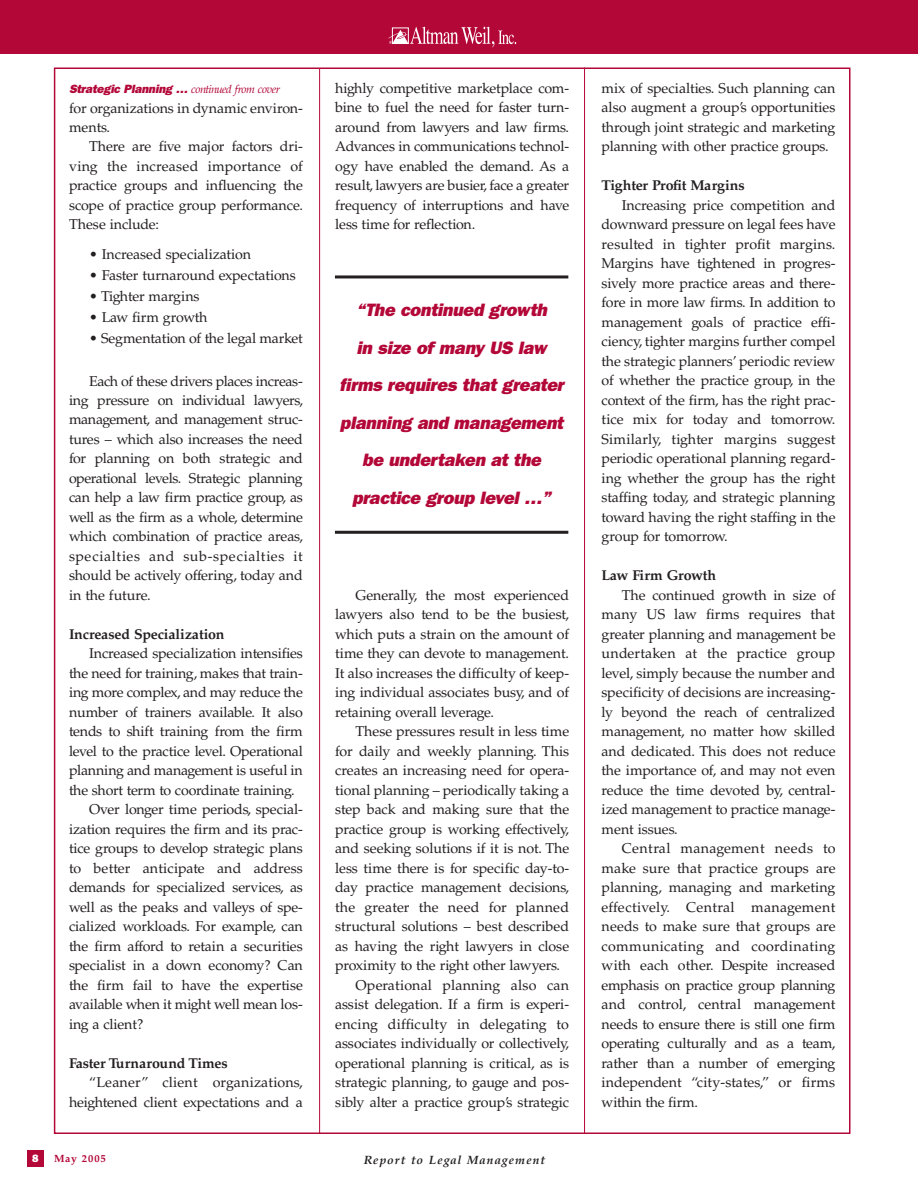
<style>
.page{position:relative;width:918px;height:1188px;background:#fff}
.page>*{position:absolute;margin:0;border:0;box-sizing:border-box;transform-origin:0 0}
.t1{font:italic 800 18px/37.5px "Franklin Gothic";letter-spacing:-.01em;color:#b30738;text-align:center}
.t2{font:14.25px/19.5px "Palatino";letter-spacing:-.01em;color:#231f20;text-align:justify}
.t3{font:14.25px "Palatino";letter-spacing:.01em;color:#231f20}
.t4{font:700 14.25px "Palatino";letter-spacing:-.015em;color:#231f20}
.t5{font:italic 800 12px "Franklin Gothic";color:#b30738}
.t6{font:italic 700 12px "Palatino";letter-spacing:.075em;color:#231f20}
.t7{font:800 10.8px "Franklin Gothic";color:#fff}
.t8{font:700 10.5px "Palatino";letter-spacing:.075em;color:#b30738}
.s1{font-family:"Palatino";font-weight:400;font-size:11.4px}
</style>
<div class="page">
<div style="left:0;top:0;width:918px;height:54px;background:#b30738"></div>
<div style="left:27px;top:1150px;width:16px;height:16px;background:#b30738"></div>
<svg style="left:388px;top:27px;width:128px;height:20px"></svg>
<hr style="left:319px;top:68px;width:1px;height:1066px;background:#b30738">
<hr style="left:584px;top:68px;width:1px;height:1066px;background:#b30738">
<hr style="left:335px;top:275px;width:233px;height:3px;background:#231f20">
<hr style="left:335px;top:531px;width:233px;height:3px;background:#231f20">
<p class="t5" style="left:69px;top:85px;width:213px">Strategic Planning … <span class="s1">continued from cover</span></p>
<p class="t2" style="left:69px;top:100px;width:235px">for organizations in dynamic environ&shy;ments.</p>
<p class="t2" style="left:69px;top:139px;width:235px;text-indent:20px">There are five major factors dri&shy;ving the increased importance of practice groups and influencing the scope of practice group performance.<br>These include:</p>
<p class="t2" style="left:89px;top:247px;width:163px">• Increased specialization</p>
<p class="t2" style="left:89px;top:268px;width:208px">• Faster turnaround expectations</p>
<p class="t2" style="left:89px;top:289px;width:112px">• Tighter margins</p>
<p class="t2" style="left:89px;top:310px;width:120px">• Law firm growth</p>
<p class="t2" style="left:89px;top:331px;width:215px">• Segmentation of the legal market</p>
<p class="t2" style="left:69px;top:373px;width:235px;text-indent:20px">Each of these drivers places increas&shy;ing pressure on individual lawyers, management, and management struc&shy;tures – which also increases the need for planning on both strategic and operational levels. Strategic planning can help a law firm practice group, as well as the firm as a whole, determine which combination of practice areas, specialties and sub-specialties it should be actively offering, today and in the future.</p>
<p class="t4" style="left:69px;top:629px;width:157px">Increased Specialization</p>
<p class="t2" style="left:89px;top:646px;width:215px">Increased specialization intensifies</p>
<p class="t2" style="left:69px;top:665px;width:235px">the need for training, makes that train-</p>
<p class="t2" style="left:69px;top:685px;width:235px">ing more complex, and may reduce the</p>
<p class="t2" style="left:69px;top:704px;width:235px">number of trainers available. It also</p>
<p class="t2" style="left:69px;top:724px;width:235px">tends to shift training from the firm</p>
<p class="t2" style="left:69px;top:743px;width:235px">level to the practice level. Operational</p>
<p class="t2" style="left:69px;top:763px;width:235px">planning and management is useful in</p>
<p class="t2" style="left:69px;top:782px;width:227px">the short term to coordinate training.</p>
<p class="t2" style="left:89px;top:802px;width:215px">Over longer time periods, special-</p>
<p class="t2" style="left:69px;top:821px;width:235px">ization requires the firm and its prac-</p>
<p class="t2" style="left:69px;top:841px;width:235px">tice groups to develop strategic plans</p>
<p class="t2" style="left:69px;top:860px;width:235px">to better anticipate and address</p>
<p class="t2" style="left:69px;top:880px;width:235px">demands for specialized services, as</p>
<p class="t2" style="left:69px;top:899px;width:235px">well as the peaks and valleys of spe-</p>
<p class="t2" style="left:69px;top:919px;width:235px">cialized workloads. For example, can</p>
<p class="t2" style="left:69px;top:938px;width:235px">the firm afford to retain a securities</p>
<p class="t2" style="left:69px;top:958px;width:235px">specialist in a down economy? Can</p>
<p class="t2" style="left:69px;top:977px;width:235px">the firm fail to have the expertise</p>
<p class="t2" style="left:69px;top:997px;width:235px">available when it might well mean los-</p>
<p class="t2" style="left:69px;top:1016px;width:76px">ing a client?</p>
<p class="t4" style="left:69px;top:1058px;width:160px">Faster Turnaround Times</p>
<p class="t2" style="left:69px;top:1075px;width:235px;text-align:right">“Leaner” client organizations, heightened client expectations and a</p>
<p class="t2" style="left:335px;top:80px;width:235px">highly competitive marketplace com&shy;bine to fuel the need for faster turn&shy;around from lawyers and law firms.<br>Advances in communications technol&shy;ogy have enabled the demand. As a result, lawyers are busier, face a greater frequency of interruptions and have less time for reflection.</p>
<p class="t1" style="left:340px;top:293px;width:228px">“The continued growth<br>in size of many US law firms requires that greater planning and management be undertaken at the practice group level …”</p>
<p class="t2" style="left:335px;top:587px;width:235px;text-indent:20px">Generally, the most experienced lawyers also tend to be the busiest, which puts a strain on the amount of time they can devote to management.<br>It also increases the difficulty of keep&shy;ing individual associates busy, and of retaining overall leverage.</p>
<p class="t2" style="left:355px;top:724px;width:215px">These pressures result in less time</p>
<p class="t2" style="left:335px;top:743px;width:235px">for daily and weekly planning. This</p>
<p class="t2" style="left:335px;top:763px;width:235px">creates an increasing need for opera-</p>
<p class="t2" style="left:335px;top:782px;width:235px">tional planning – periodically taking a</p>
<p class="t2" style="left:335px;top:802px;width:235px">step back and making sure that the</p>
<p class="t2" style="left:335px;top:821px;width:235px">practice group is working effectively,</p>
<p class="t2" style="left:335px;top:841px;width:235px">and seeking solutions if it is not. The</p>
<p class="t2" style="left:335px;top:860px;width:235px">less time there is for specific day-to-</p>
<p class="t2" style="left:335px;top:880px;width:235px">day practice management decisions,</p>
<p class="t3" style="left:335px;top:902px;width:235px">the greater the need for planned</p>
<p class="t2" style="left:335px;top:919px;width:235px">structural solutions – best described</p>
<p class="t2" style="left:335px;top:938px;width:235px">as having the right lawyers in close</p>
<p class="t2" style="left:335px;top:958px;width:226px">proximity to the right other lawyers.</p>
<p class="t3" style="left:355px;top:980px;width:215px">Operational planning also can</p>
<p class="t2" style="left:335px;top:997px;width:235px">assist delegation. If a firm is experi-</p>
<p class="t3" style="left:335px;top:1019px;width:235px">encing difficulty in delegating to</p>
<p class="t2" style="left:335px;top:1036px;width:235px">associates individually or collectively,</p>
<p class="t2" style="left:335px;top:1055px;width:235px">operational planning is critical, as is</p>
<p class="t2" style="left:335px;top:1075px;width:235px">strategic planning, to gauge and pos-</p>
<p class="t2" style="left:335px;top:1094px;width:235px">sibly alter a practice group’s strategic</p>
<p class="t7" style="left:32px;top:1155px;width:8px">8</p>
<p class="t8" style="left:54px;top:1154px;width:53px">May 2005</p>
<p class="t6" style="left:364px;top:1155px;width:183px">Report to Legal Management</p>
<p class="t2" style="left:602px;top:80px;width:235px">mix of specialties. Such planning can also augment a group’s opportunities through joint strategic and marketing planning with other practice groups.</p>
<p class="t4" style="left:602px;top:180px;width:145px">Tighter Profit Margins</p>
<p class="t2" style="left:602px;top:197px;width:235px;text-indent:20px">Increasing price competition and downward pressure on legal fees have resulted in tighter profit margins.<br>Margins have tightened in progres&shy;sively more practice areas and there&shy;fore in more law firms. In addition to management goals of practice effi&shy;ciency, tighter margins further compel the strategic planners’ periodic review of whether the practice group, in the context of the firm, has the right prac&shy;tice mix for today and tomorrow.<br>Similarly, tighter margins suggest periodic operational planning regard&shy;ing whether the group has the right staffing today, and strategic planning toward having the right staffing in the group for tomorrow.</p>
<p class="t4" style="left:602px;top:570px;width:116px">Law Firm Growth</p>
<p class="t2" style="left:602px;top:587px;width:235px;text-indent:20px">The continued growth in size of many US law firms requires that greater planning and management be undertaken at the practice group level, simply because the number and specificity of decisions are increasing&shy;ly beyond the reach of centralized management, no matter how skilled and dedicated. This does not reduce the importance of, and may not even reduce the time devoted by, central&shy;ized management to practice manage&shy;ment issues.</p>
<p class="t2" style="left:602px;top:840px;width:235px;text-indent:20px">Central management needs to make sure that practice groups are planning, managing and marketing effectively. Central management needs to make sure that groups are communicating and coordinating with each other. Despite increased emphasis on practice group planning and control, central management needs to ensure there is still one firm operating culturally and as a team, rather than a number of emerging independent “city-states,” or firms within the firm.</p>
</div>
